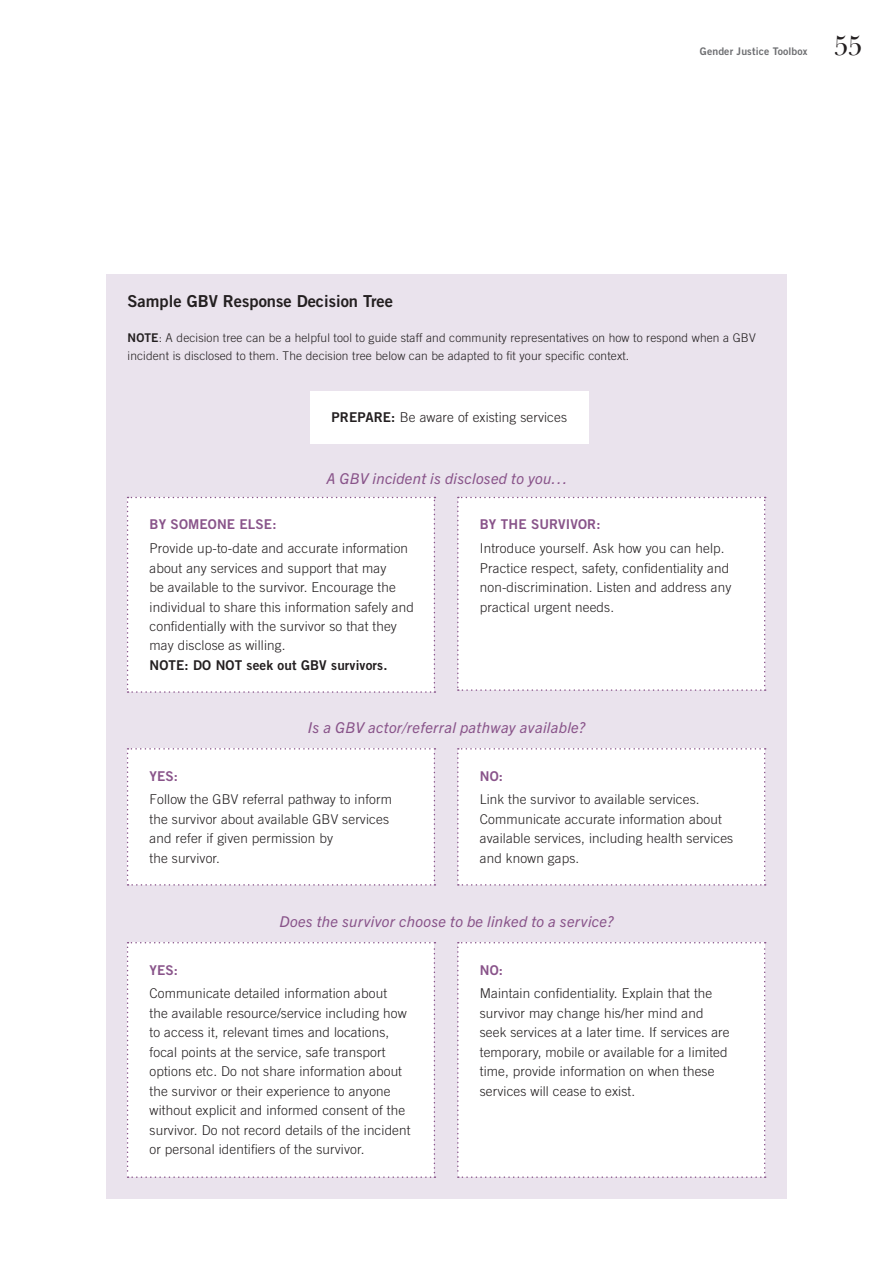
<style>
.page{position:relative;width:893px;height:1263px;background:#fff}
.page>*{position:absolute;margin:0;border:0;box-sizing:border-box;transform-origin:0 0}
.t1{font:28.5px "Baskerville Display PT";color:#231f20}
.t2{font:16.5px "Trade Gothic LT Std Bd 2";color:#231f20}
.t3{font:italic 15px "Trade Gothic Next LT Pro";letter-spacing:.02em;color:#89548a}
.t4{font:300 13.5px/19.5px "Trade Gothic LT Std";letter-spacing:.01em;color:#231f20}
.t5{font:13.5px "Trade Gothic LT Std Bd 2";letter-spacing:.01em;color:#89548a}
.t6{font:13.5px "Trade Gothic LT Std Bd 2";letter-spacing:.01em;color:#231f20}
.t7{font:300 12px/18px "Trade Gothic LT Std";letter-spacing:.01em;color:#231f20}
.t8{font:10.5px "Trade Gothic LT Std Bd 2";letter-spacing:.01em;color:#6d6e71}
.s1{font-family:"Trade Gothic LT Std Bd 2";font-weight:400}
</style>
<div class="page">
<div style="left:106px;top:274px;width:681px;height:925px;background:#eae3ed"></div>
<div style="left:457px;top:497px;width:309px;height:194px;background:#fff"></div>
<div style="left:457px;top:748px;width:309px;height:138px;background:#fff"></div>
<div style="left:457px;top:942px;width:309px;height:236px;background:#fff"></div>
<div style="left:127px;top:497px;width:308px;height:196px;background:#fff"></div>
<div style="left:127px;top:748px;width:308px;height:138px;background:#fff"></div>
<div style="left:127px;top:942px;width:308px;height:236px;background:#fff"></div>
<div style="left:310px;top:391px;width:278px;height:52px;background:#fff"></div>
<p class="t8" style="left:700px;top:45px;width:109px">Gender Justice Toolbox</p>
<h1 class="t1" style="left:834px;top:29px;width:29px">55</h1>
<p class="t2" style="left:128px;top:291px;width:267px">Sample GBV Response Decision Tree</p>
<p class="t7" style="left:128px;top:329px;width:630px"><span class="s1">NOTE</span>: A decision tree can be a helpful tool to guide staff and community representatives on how to respond when a GBV incident is disclosed to them. The decision tree below can be adapted to fit your specific context.</p>
<p class="t4" style="left:332px;top:407px;width:237px"><span class="s1">PREPARE:</span> Be aware of existing services</p>
<p class="t3" style="left:326px;top:468px;width:243px">A GBV incident is disclosed to you…</p>
<p class="t5" style="left:150px;top:516px;width:128px">BY SOMEONE ELSE:</p>
<p class="t4" style="left:150px;top:538px;width:266px">Provide up-to-date and accurate information about any services and support that may<br>be available to the survivor. Encourage the individual to share this information safely and confidentially with the survivor so that they may disclose as willing.</p>
<p class="t6" style="left:150px;top:657px;width:239px">NOTE: DO NOT seek out GBV survivors.</p>
<p class="t5" style="left:480px;top:516px;width:122px">BY THE SURVIVOR:</p>
<p class="t4" style="left:480px;top:538px;width:253px">Introduce yourself. Ask how you can help.<br>Practice respect, safety, confidentiality and non-discrimination. Listen and address any practical urgent needs.</p>
<p class="t3" style="left:308px;top:717px;width:279px">Is a GBV actor/referral pathway available?</p>
<p class="t5" style="left:150px;top:767px;width:30px">YES:</p>
<p class="t4" style="left:150px;top:790px;width:244px">Follow the GBV referral pathway to inform the survivor about available GBV services and refer if given permission by<br>the survivor.</p>
<p class="t5" style="left:480px;top:767px;width:25px">NO:</p>
<p class="t4" style="left:480px;top:790px;width:255px">Link the survivor to available services.<br>Communicate accurate information about available services, including health services and known gaps.</p>
<p class="t3" style="left:280px;top:911px;width:335px">Does the survivor choose to be linked to a service?</p>
<p class="t5" style="left:150px;top:961px;width:30px">YES:</p>
<p class="t4" style="left:150px;top:983px;width:262px">Communicate detailed information about<br>the available resource/service including how to access it, relevant times and locations, focal points at the service, safe transport options etc. Do not share information about the survivor or their experience to anyone without explicit and informed consent of the survivor. Do not record details of the incident or personal identifiers of the survivor.</p>
<p class="t5" style="left:480px;top:961px;width:25px">NO:</p>
<p class="t4" style="left:480px;top:983px;width:251px">Maintain confidentiality. Explain that the survivor may change his/her mind and seek services at a later time. If services are temporary, mobile or available for a limited time, provide information on when these services will cease to exist.</p>
</div>
